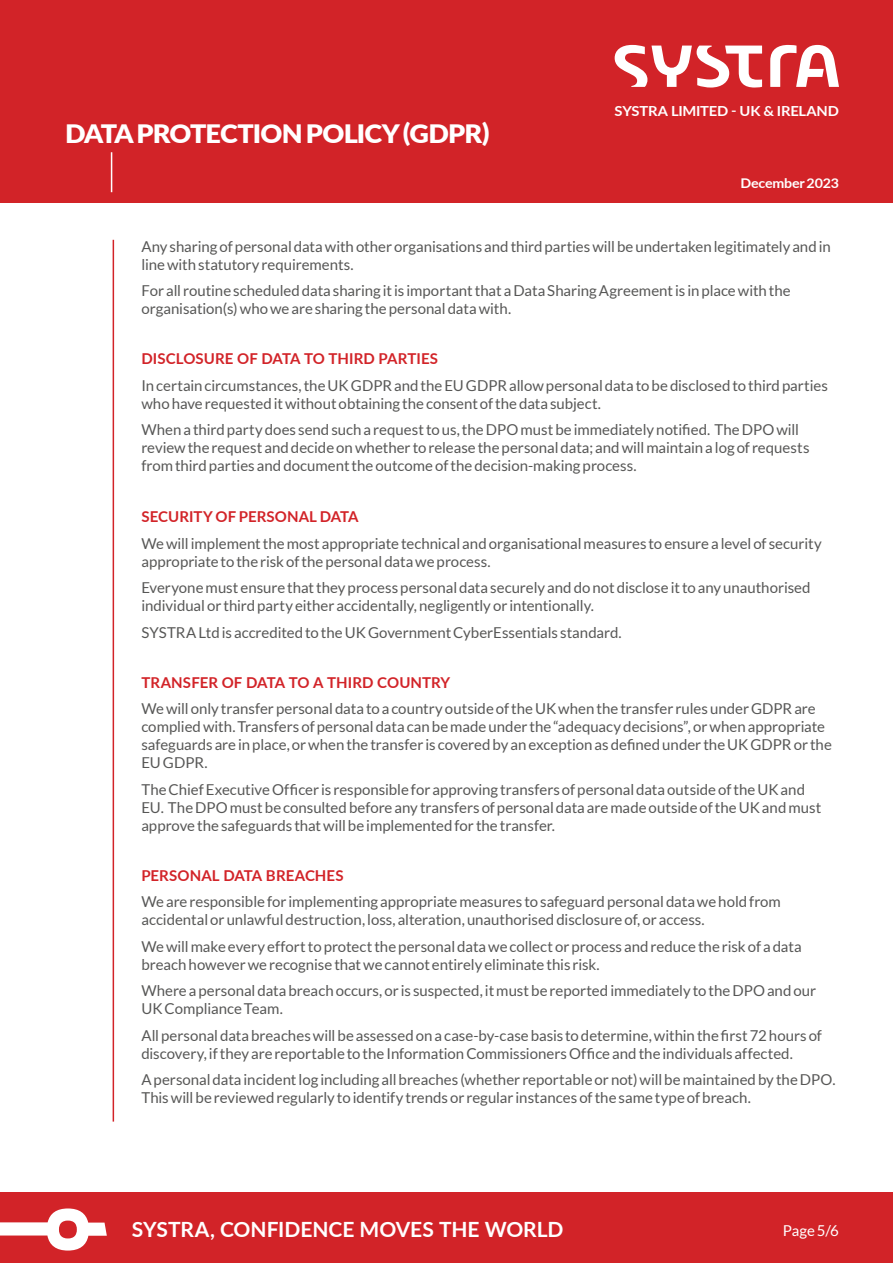
<style>
.page{position:relative;width:893px;height:1263px;background:#fff}
.page>*{position:absolute;margin:0;border:0;box-sizing:border-box;transform-origin:0 0}
.t1{font:900 25.35px "Lato";letter-spacing:-.035em;color:#fff;scale:1.06 1}
.t2{font:700 21px "Lato";color:#fff}
.t3{font:15px/18px "Lato";color:#575756}
.t4{font:700 15px "Lato";letter-spacing:.005em;color:#d22328}
.t5{font:15px "Lato";color:#fff}
.t6{font:700 13.8px "Lato";letter-spacing:-.015em;color:#fff;scale:1.06 1}
.t7{font:700 13.35px "Lato";letter-spacing:-.01em;color:#fff;scale:1.06 1}
</style>
<div class="page">
<div style="left:0;top:1192px;width:893px;height:71px;background:#d22328"></div>
<svg style="left:0;top:1208px;width:107px;height:42px"></svg>
<div style="left:0;top:0;width:893px;height:202px;background:#d22328"></div>
<hr style="left:111px;top:152px;width:1px;height:40px;background:#fff">
<svg style="left:770px;top:45px;width:69px;height:42px"></svg>
<svg style="left:615px;top:45px;width:147px;height:43px"></svg>
<hr style="left:113px;top:240px;width:1px;height:881px;background:#d22328">
<h1 class="t1" style="left:65px;top:115px;width:402px">DATA PROTECTION POLICY (GDPR)</h1>
<p class="t6" style="left:615px;top:101px;width:213px">SYSTRA LIMITED - UK &amp; IRELAND</p>
<p class="t7" style="left:740px;top:178px;width:94px">December 2023</p>
<p class="t3" style="left:141px;top:238px;width:691px">Any sharing of personal data with other organisations and third parties will be undertaken legitimately and in line with statutory requirements.</p>
<p class="t3" style="left:141px;top:283px;width:651px">For all routine scheduled data sharing it is important that a Data Sharing Agreement is in place with the organisation(s) who we are sharing the personal data with.</p>
<p class="t4" style="left:141px;top:353px;width:298px">DISCLOSURE OF DATA TO THIRD PARTIES</p>
<p class="t3" style="left:141px;top:377px;width:688px">In certain circumstances, the UK GDPR and the EU GDPR allow personal data to be disclosed to third parties who have requested it without obtaining the consent of the data subject.</p>
<p class="t3" style="left:141px;top:421px;width:670px">When a third party does send such a request to us, the DPO must be immediately notified. The DPO will review the request and decide on whether to release the personal data; and will maintain a log of requests from third parties and document the outcome of the decision-making process.</p>
<p class="t4" style="left:141px;top:510px;width:219px">SECURITY OF PERSONAL DATA</p>
<p class="t3" style="left:141px;top:535px;width:682px">We will implement the most appropriate technical and organisational measures to ensure a level of security appropriate to the risk of the personal data we process.</p>
<p class="t3" style="left:141px;top:580px;width:671px">Everyone must ensure that they process personal data securely and do not disclose it to any unauthorised individual or third party either accidentally, negligently or intentionally.</p>
<p class="t3" style="left:141px;top:624px;width:482px">SYSTRA Ltd is accredited to the UK Government CyberEssentials standard.</p>
<p class="t4" style="left:141px;top:676px;width:310px">TRANSFER OF DATA TO A THIRD COUNTRY</p>
<p class="t3" style="left:141px;top:701px;width:692px">We will only transfer personal data to a country outside of the UK when the transfer rules under GDPR are complied with. Transfers of personal data can be made under the “adequacy decisions”, or when appropriate safeguards are in place, or when the transfer is covered by an exception as defined under the UK GDPR or the EU GDPR.</p>
<p class="t3" style="left:141px;top:780px;width:681px">The Chief Executive Officer is responsible for approving transfers of personal data outside of the UK and<br>EU. The DPO must be consulted before any transfers of personal data are made outside of the UK and must approve the safeguards that will be implemented for the transfer.</p>
<p class="t4" style="left:141px;top:869px;width:204px">PERSONAL DATA BREACHES</p>
<p class="t3" style="left:141px;top:894px;width:641px">We are responsible for implementing appropriate measures to safeguard personal data we hold from accidental or unlawful destruction, loss, alteration, unauthorised disclosure of, or access.</p>
<p class="t3" style="left:141px;top:938px;width:662px">We will make every effort to protect the personal data we collect or process and reduce the risk of a data breach however we recognise that we cannot entirely eliminate this risk.</p>
<p class="t3" style="left:141px;top:982px;width:676px">Where a personal data breach occurs, or is suspected, it must be reported immediately to the DPO and our<br>UK Compliance Team.</p>
<p class="t3" style="left:141px;top:1026px;width:682px">All personal data breaches will be assessed on a case-by-case basis to determine, within the first 72 hours of discovery, if they are reportable to the Information Commissioners Office and the individuals affected.</p>
<p class="t3" style="left:141px;top:1071px;width:696px">A personal data incident log including all breaches (whether reportable or not) will be maintained by the DPO.<br>This will be reviewed regularly to identify trends or regular instances of the same type of breach.</p>
<h2 class="t2" style="left:132px;top:1221px;width:433px">SYSTRA, CONFIDENCE MOVES THE WORLD</h2>
<p class="t5" style="left:783px;top:1224px;width:58px">Page 5/6</p>
</div>
